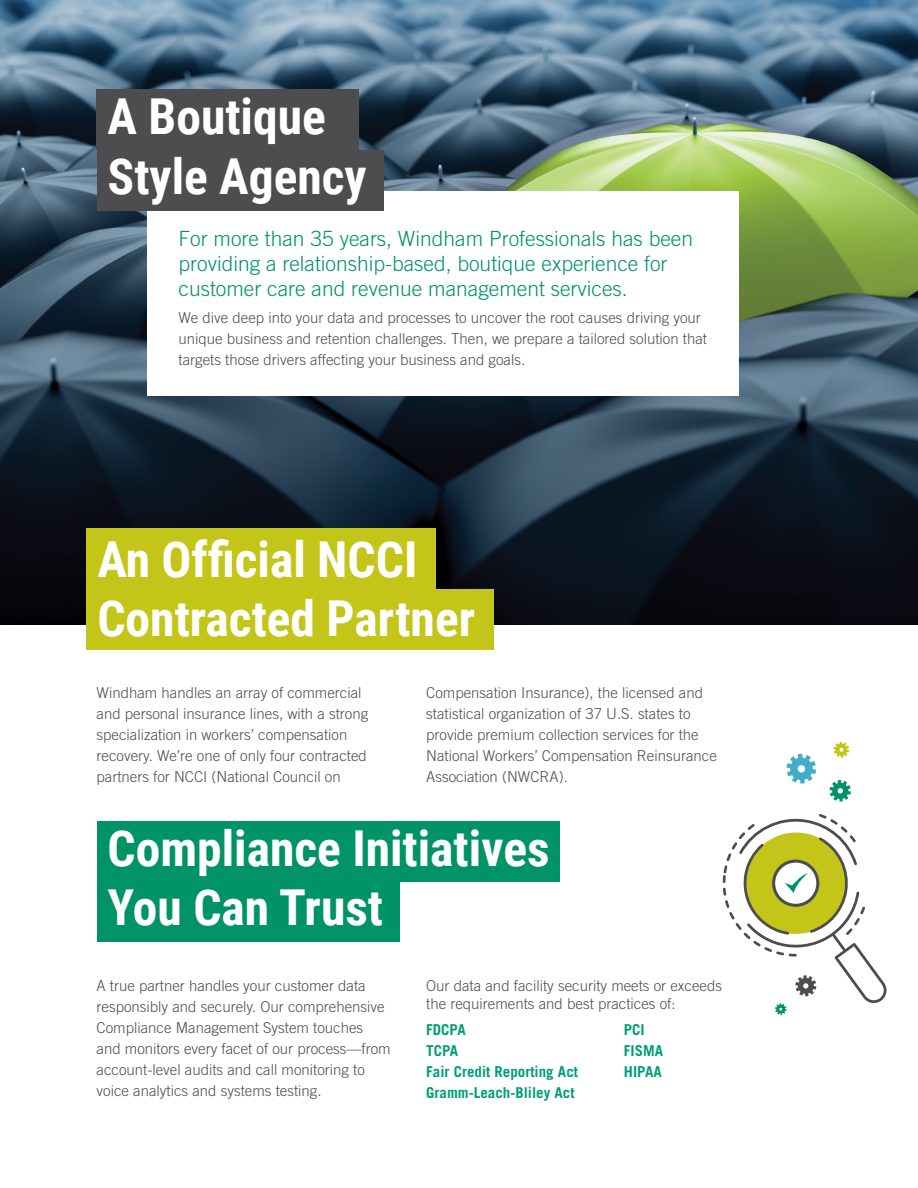
<style>
.page{position:relative;width:918px;height:1188px;background:#fff}
.page>*{position:absolute;margin:0;border:0;box-sizing:border-box;transform-origin:0 0}
.t1{font:700 49.5px/59.4px "Roboto Condensed";color:#fff}
.t2{font:300 21px/24.8px "Trade Gothic";color:#009366}
.t3{font:300 15px/21px "Trade Gothic";color:#4d4d4f}
.t4{font:700 15px/21px "Trade Gothic";color:#009e78}
</style>
<div class="page">
<img style="left:0;top:0;width:918px;height:624px">
<div style="left:147px;top:191px;width:592px;height:204px;background:#fff"></div>
<div style="left:97px;top:150px;width:286px;height:61px;background:#4d4d4f"></div>
<div style="left:97px;top:89px;width:262px;height:61px;background:#4d4d4f"></div>
<div style="left:97px;top:881px;width:303px;height:61px;background:#009366"></div>
<div style="left:97px;top:821px;width:462px;height:60px;background:#009366"></div>
<div style="left:86px;top:528px;width:350px;height:61px;background:#c3c618"></div>
<div style="left:86px;top:589px;width:408px;height:61px;background:#c3c618"></div>
<svg style="left:829px;top:780px;width:22px;height:22px"></svg>
<svg style="left:786px;top:754px;width:30px;height:30px"></svg>
<svg style="left:833px;top:742px;width:16px;height:16px"></svg>
<svg style="left:723px;top:814px;width:164px;height:201px"></svg>
<h1 class="t1" style="left:108px;top:85px;width:261px">A Boutique<br>Style Agency</h1>
<h2 class="t2" style="left:179px;top:226px;width:516px">For more than 35 years, Windham Professionals has been providing a relationship-based, boutique experience for customer care and revenue management services.</h2>
<p class="t3" style="left:179px;top:307px;width:530px">We dive deep into your data and processes to uncover the root causes driving your unique business and retention challenges. Then, we prepare a tailored solution that targets those drivers affecting your business and goals.</p>
<h1 class="t1" style="left:97px;top:527px;width:379px">An Official NCCI<br>Contracted Partner</h1>
<p class="t3" style="left:97px;top:682px;width:273px">Windham handles an array of commercial and personal insurance lines, with a strong specialization in workers’ compensation recovery. We’re one of only four contracted partners for NCCI (National Council on</p>
<p class="t3" style="left:426px;top:682px;width:292px">Compensation Insurance), the licensed and statistical organization of 37 U.S. states to provide premium collection services for the National Workers’ Compensation Reinsurance Association (NWCRA).</p>
<h1 class="t1" style="left:108px;top:817px;width:444px">Compliance Initiatives<br>You Can Trust</h1>
<p class="t3" style="left:97px;top:975px;width:296px">A true partner handles your customer data responsibly and securely. Our comprehensive Compliance Management System touches and monitors every facet of our process—from account-level audits and call monitoring to voice analytics and systems testing.</p>
<p class="t3" style="left:426px;top:977px;width:297px;line-height:18px">Our data and facility security meets or exceeds the requirements and best practices of:</p>
<p class="t4" style="left:426px;top:1019px;width:153px">FDCPA<br>TCPA<br>Fair Credit Reporting Act<br>Gramm-Leach-Bliley Act</p>
<p class="t4" style="left:624px;top:1019px;width:41px">PCI<br>FISMA<br>HIPAA</p>
</div>
